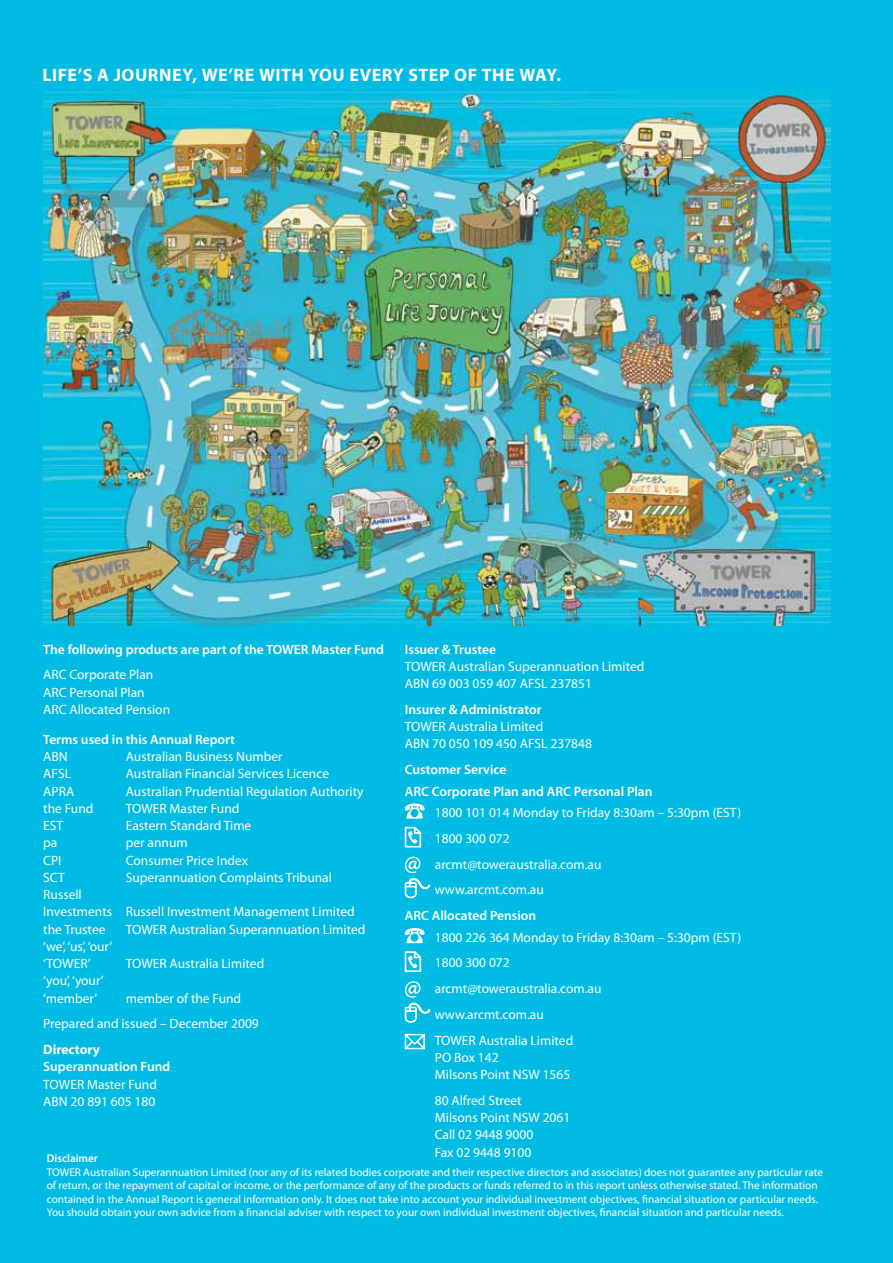
<style>
.page{position:relative;width:893px;height:1263px;background:#00bce4}
.page>*{position:absolute;margin:0;border:0;box-sizing:border-box;transform-origin:0 0}
.t1{font:700 18px "Myriad Pro";letter-spacing:.03em;color:#fff}
.t2{font:13.5px/17.2px "Myriad Pro";color:#fff}
.t3{font:600 13.5px/21.5px "Myriad Pro";color:#fff}
.t4{font:700 13.5px "Myriad Pro";color:#fff}
.t5{font:11.25px/13.5px "Myriad Pro";color:#fff}
.t6{font:600 11.25px "Myriad Pro";color:#fff}
</style>
<div class="page">
<svg style="left:405px;top:803px;width:20px;height:16px"></svg>
<svg style="left:404px;top:826px;width:18px;height:22px"></svg>
<svg style="left:404px;top:857px;width:27px;height:41px"></svg>
<svg style="left:405px;top:928px;width:20px;height:15px"></svg>
<svg style="left:404px;top:951px;width:18px;height:21px"></svg>
<svg style="left:404px;top:981px;width:27px;height:42px"></svg>
<svg style="left:404px;top:1033px;width:21px;height:17px"></svg>
<img style="left:43px;top:90px;width:788px;height:536px">
<h1 class="t1" style="left:43px;top:63px;width:92px">LIFE’S A JOURNE</h1>
<h1 class="t1" style="left:182px;top:63px;width:237px">Y, WE’RE WITH YOU EVERY STEP</h1>
<h1 class="t1" style="left:454px;top:63px;width:108px">OF THE WAY.</h1>
<p class="t3" style="left:43px;top:638px;width:342px">The following products are part of the TOWER Master Fund</p>
<p class="t2" style="left:43px;top:666px;width:128px">ARC Corporate Plan<br>ARC Personal Plan<br>ARC Allocated Pension</p>
<p class="t3" style="left:43px;top:728px;width:193px">Terms used in this Annual Report</p>
<p class="t2" style="left:43px;top:748px;width:42px">ABNA</p>
<p class="t2" style="left:134px;top:748px;width:150px">ustralian Business Number</p>
<p class="t2" style="left:43px;top:765px;width:62px">AFSL A</p>
<p class="t2" style="left:134px;top:765px;width:197px">ustralian Financial Services Licence</p>
<p class="t2" style="left:43px;top:782px;width:50px">APRA A</p>
<p class="t2" style="left:134px;top:782px;width:231px">ustralian Prudential Regulation Authority</p>
<p class="t2" style="left:43px;top:799px;width:52px">the Fund</p>
<p class="t2" style="left:126px;top:799px;width:115px">TOWER Master Fund</p>
<p class="t2" style="left:43px;top:817px;width:56px">EST E</p>
<p class="t2" style="left:132px;top:817px;width:120px">astern Standard Time</p>
<p class="t2" style="left:43px;top:834px;width:16px">pa</p>
<p class="t2" style="left:126px;top:834px;width:63px">per annum</p>
<p class="t2" style="left:43px;top:851px;width:20px">CPI</p>
<p class="t2" style="left:126px;top:851px;width:124px">Consumer Price Index</p>
<p class="t2" style="left:43px;top:868px;width:23px">SCT</p>
<p class="t2" style="left:126px;top:868px;width:208px">Superannuation Complaints Tribunal</p>
<p class="t2" style="left:43px;top:886px;width:313px">Russell<br>Investments Russell Investment Management Limited the Trustee</p>
<p class="t3" style="left:405px;top:638px;width:93px">Issuer &amp; Trustee</p>
<p class="t2" style="left:405px;top:657px;width:241px">TOWER Australian Superannuation Limited<br>ABN 69 003 059 407 AFSL 237851</p>
<p class="t3" style="left:405px;top:698px;width:138px">Insurer &amp; Administrator</p>
<p class="t2" style="left:405px;top:718px;width:189px">TOWER Australia Limited<br>ABN 70 050 109 450 AFSL 237848</p>
<p class="t3" style="left:405px;top:759px;width:249px">Customer Service<br>ARC Corporate Plan and ARC Personal Plan</p>
<p class="t2" style="left:435px;top:799px;width:308px;line-height:25.8px">1800 101 014 Monday to Friday 8:30am – 5:30pm (EST)<br>1800 300 072<br>arcmt@toweraustralia.com.au<br>www.arcmt.com.au</p>
<p class="t3" style="left:405px;top:904px;width:133px">ARC Allocated Pension</p>
<p class="t2" style="left:435px;top:924px;width:308px;line-height:25.8px">1800 226 364 Monday to Friday 8:30am – 5:30pm (EST)<br>1800 300 072<br>arcmt@toweraustralia.com.au<br>www.arcmt.com.au<br>TOWER Australia Limited</p>
<p class="t2" style="left:435px;top:1048px;width:137px">PO Box 142<br>Milsons Point NSW 1565</p>
<p class="t2" style="left:435px;top:1091px;width:137px">80 Alfred Street<br>Milsons Point NSW 2061<br>Call 02 9448 9000<br>Fax 02 9448 9100</p>
<p class="t2" style="left:126px;top:920px;width:241px">TOWER Australian Superannuation Limited</p>
<p class="t2" style="left:43px;top:937px;width:70px">‘we’, ‘us’, ‘our’ ‘TOWER’</p>
<p class="t2" style="left:126px;top:955px;width:140px">TOWER Australia Limited</p>
<p class="t2" style="left:43px;top:972px;width:62px">‘you’, ‘your’ ‘member’</p>
<p class="t2" style="left:43px;top:985px;width:217px;line-height:25.8px;text-indent:82px">member of the Fund<br>Prepared and issued – December 2009</p>
<p class="t4" style="left:43px;top:1041px;width:58px">DIRECTORY</p>
<p class="t3" style="left:43px;top:1056px;width:129px">Superannuation Fund</p>
<p class="t2" style="left:43px;top:1075px;width:115px">TOWER Master Fund<br>ABN 20 891 605 180</p>
<p class="t6" style="left:47px;top:1151px;width:53px">Disclaimer</p>
<p class="t5" style="left:47px;top:1165px;width:778px">TOWER Australian Superannuation Limited (nor any of its related bodies corporate and their respective directors and associates) does not guarantee any particular rate of return, or the repayment of capital or income, or the performance of any of the products or funds referred to in this report unless otherwise stated. The information contained in the Annual Report is general information only. It does not take into account your individual investment objectives, financial situation or particular needs.<br>You should obtain your own advice from a financial adviser with respect to your own individual investment objectives, financial situation and particular needs.</p>
</div>
